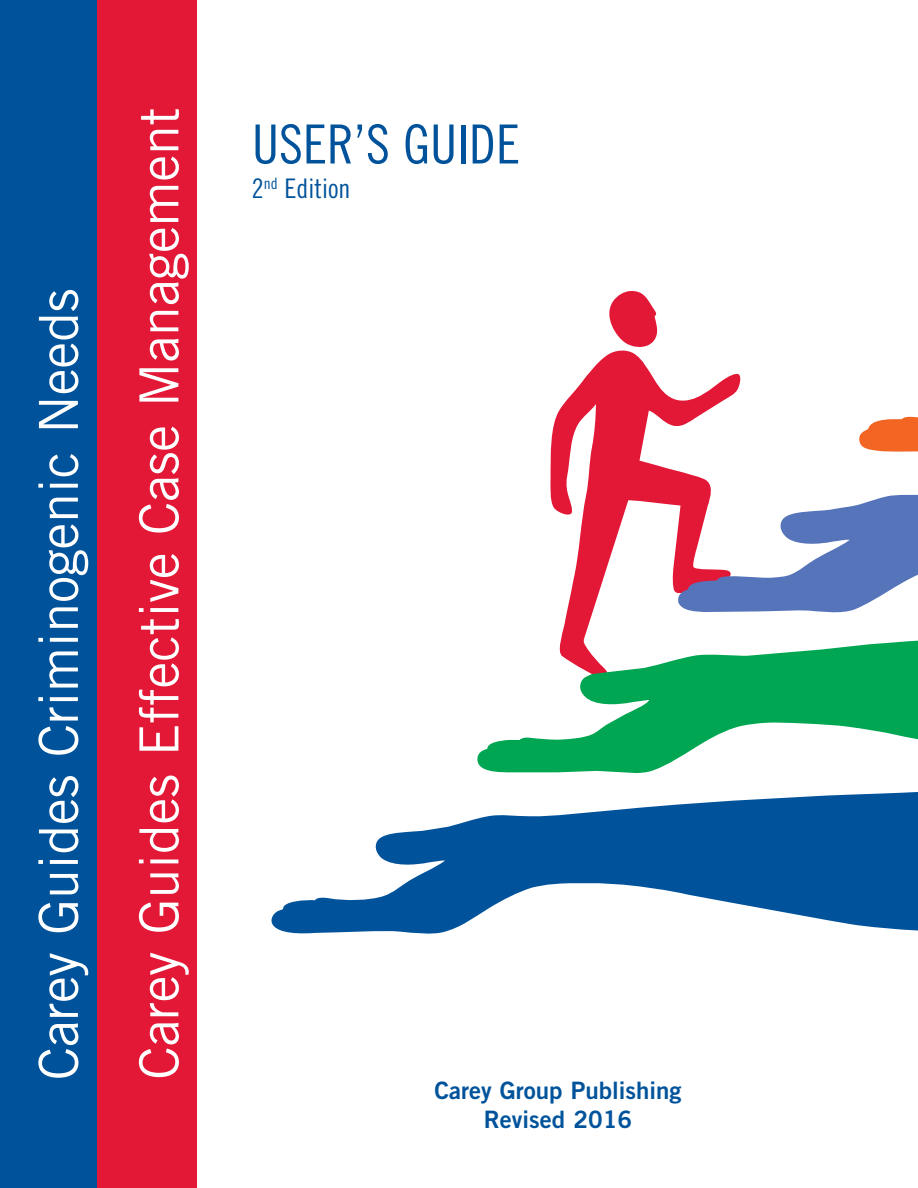
<style>
.page{position:relative;width:918px;height:1188px;background:#fff}
.page>*{position:absolute;margin:0;border:0;box-sizing:border-box;transform-origin:0 0}
.t1{font:54px/100.5px "Trade Gothic";letter-spacing:-.005em;color:#fff}
.t2{font:54px "Trade Gothic Cond Eighteen";color:#00539b}
.t3{font:27px "Trade Gothic Cond Eighteen";color:#00539b}
.t4{font:24px/28.8px "Trade Gothic Bold Two";color:#00539b;text-align:center}
</style>
<div class="page">
<svg style="left:609px;top:291px;width:49px;height:56px"></svg>
<svg style="left:550px;top:350px;width:191px;height:286px"></svg>
<svg style="left:271px;top:792px;width:647px;height:142px;fill:#00539b"></svg>
<svg style="left:859px;top:416px;width:59px;height:36px"></svg>
<svg style="left:676px;top:493px;width:242px;height:122px"></svg>
<svg style="left:477px;top:636px;width:441px;height:137px;fill:#00a651"></svg>
<div style="left:0;top:0;width:99px;height:1188px;background:#00539b"></div>
<div style="left:98px;top:0;width:99px;height:1188px;background:#e31837"></div>
<p class="t1" style="left:8px;top:1080px;width:974px;rotate:-90deg">Carey Guides Criminogenic Needs<br>Carey Guides Effective Case Management</p>
<p class="t2" style="left:252px;top:112px;width:270px">USER’S GUIDE</p>
<p class="t3" style="left:252px;top:172px;width:100px">2<sup>nd</sup> Edition</p>
<p class="t4" style="left:435px;top:1076px;width:248px">Carey Group Publishing<br>Revised 2016</p>
</div>
